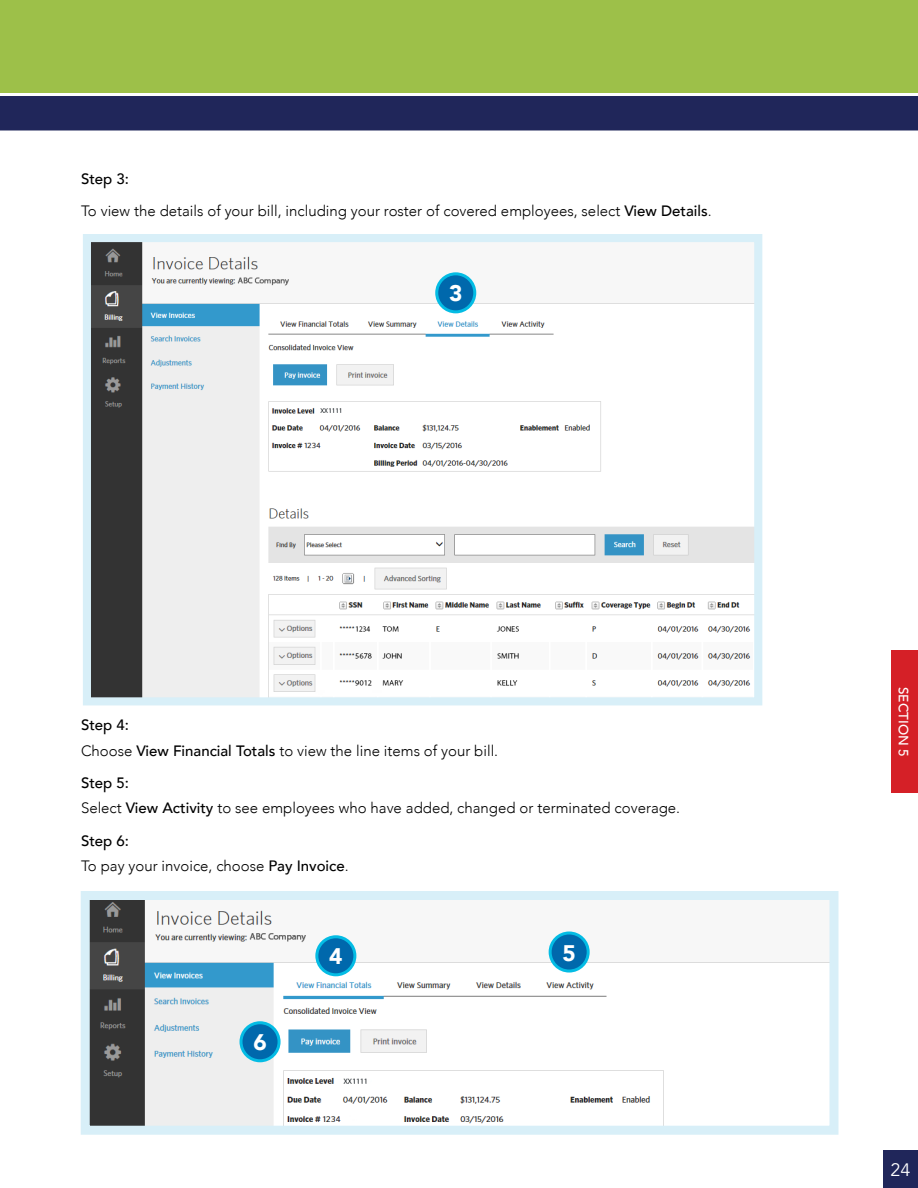
<style>
.page{position:relative;width:918px;height:1188px;background:#fff}
.page>*{position:absolute;margin:0;border:0;box-sizing:border-box;transform-origin:0 0}
.t1{font:900 22.5px "Avenir";color:#fff}
.t2{font:18px "Avenir";color:#fff}
.Body_copy{font:300 15px "Avenir";color:#000}
.Body_copy-2{font:500 15px "Avenir";color:#000}
.t3{font:500 13.5px "Avenir";color:#fff}
.s1{font-weight:500}
</style>
<div class="page">
<div style="left:0;top:0;width:918px;height:116px;background:#9dc049"></div>
<svg style="left:0;top:93px;width:918px;height:38px;background:#343a69"></svg>
<div style="left:883px;top:1151px;width:35px;height:37px;background:#20265a"></div>
<div style="left:891px;top:651px;width:27px;height:142px;background:#d52027"></div>
<svg style="left:83px;top:234px;width:680px;height:472px"></svg>
<div style="left:437px;top:274px;width:38px;height:38px;background:#0068ac;border-radius:50%"></div>
<div style="left:435px;top:272px;width:41px;height:41px;border:3px solid #04bce4;border-radius:50%"></div>
<img style="left:91px;top:901px;width:737px;height:224px">
<div style="left:81px;top:891px;width:757px;height:244px;border:9px solid #d8eff8"></div>
<div style="left:317px;top:937px;width:38px;height:38px;background:#0068ac;border-radius:50%"></div>
<div style="left:315px;top:935px;width:41px;height:41px;border:3px solid #04bce4;border-radius:50%"></div>
<div style="left:550px;top:933px;width:38px;height:38px;background:#0068ac;border-radius:50%"></div>
<div style="left:549px;top:931px;width:41px;height:42px;border:3px solid #04bce4;border-radius:50%"></div>
<div style="left:241px;top:1023px;width:38px;height:38px;background:#0068ac;border-radius:50%"></div>
<div style="left:240px;top:1021px;width:41px;height:41px;border:3px solid #04bce4;border-radius:50%"></div>
<p class="Body_copy-2" style="left:81px;top:166px;width:50px">Step 3:</p>
<p class="Body_copy" style="left:81px;top:202px;width:632px">To view the details of your bill, including your roster of covered employees, select <span class="s1">View Details</span>.</p>
<h1 class="t1" style="left:449px;top:274px;width:15px">3</h1>
<p class="Body_copy-2" style="left:81px;top:712px;width:50px">Step 4:</p>
<p class="Body_copy" style="left:81px;top:742px;width:419px">Choose <span class="s1">View Financial Totals</span> to view the line items of your bill.</p>
<p class="Body_copy-2" style="left:81px;top:770px;width:50px">Step 5:</p>
<p class="Body_copy" style="left:81px;top:799px;width:601px">Select <span class="s1">View Activity</span> to see employees who have added, changed or terminated coverage.</p>
<p class="Body_copy-2" style="left:81px;top:827px;width:50px">Step 6:</p>
<p class="Body_copy" style="left:81px;top:857px;width:269px">To pay your invoice, choose <span class="s1">Pay Invoice</span>.</p>
<h1 class="t1" style="left:253px;top:1023px;width:15px">6</h1>
<h1 class="t1" style="left:329px;top:937px;width:15px">4</h1>
<h1 class="t1" style="left:562px;top:933px;width:15px">5</h1>
<p class="t3" style="left:915px;top:687px;width:71px;rotate:90deg">SECTION 5</p>
<p class="t2" style="left:891px;top:1159px;width:22px">24</p>
</div>
